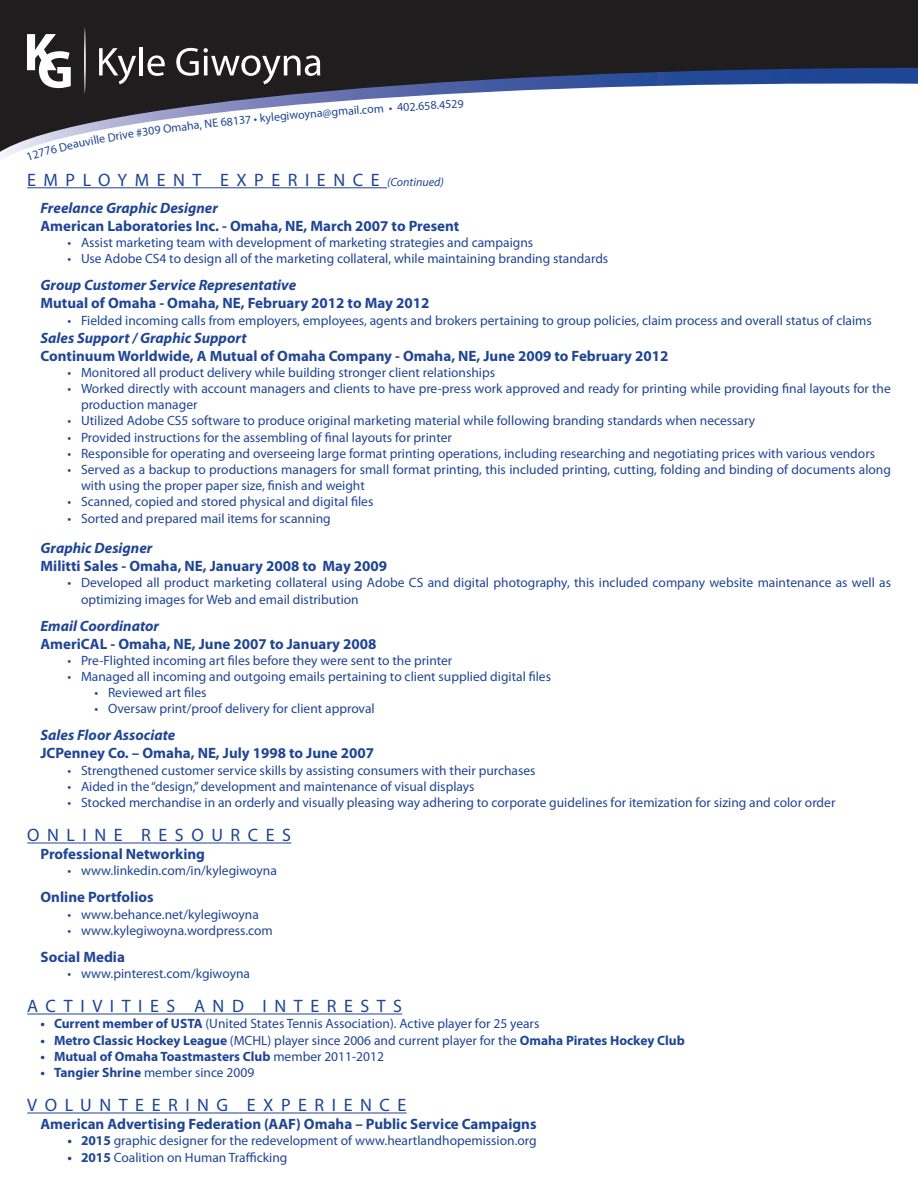
<style>
.page{position:relative;width:918px;height:1188px;background:#fff}
.page>*{position:absolute;margin:0;border:0;box-sizing:border-box;transform-origin:0 0}
.t1{font:18px "Myriad Pro";letter-spacing:.42em;color:#1f4595}
.t2{font:700 15px "Myriad Pro";color:#1f4595}
.t3{font:italic 700 15px "Myriad Pro";color:#1f4595}
.t4{font:13.5px/16.2px "Myriad Pro";color:#1f4595}
.t5{font:700 13.5px "Myriad Pro";color:#1f4595}
.t6{font:12px "Myriad Pro";color:#1f4595}
.s1{font-style:italic;font-size:12px}
.s2{font-weight:700}
.s3{font-weight:400}
</style>
<div class="page">
<svg style="left:0;top:0;width:918px;height:158px;fill:#201d1e"></svg>
<hr style="left:84px;top:27px;width:2px;height:67px;background:#fff;border-radius:50%">
<svg style="left:27px;top:34px;width:44px;height:54px"></svg>
<svg style="left:99px;top:48px;width:37px;height:36px"></svg>
<hr style="left:139px;top:47px;width:4px;height:28px;background:#fff">
<svg style="left:147px;top:55px;width:18px;height:21px"></svg>
<svg style="left:176px;top:48px;width:144px;height:36px"></svg>
<hr style="left:27px;top:187px;width:360px;height:1px;background:#1f4595">
<hr style="left:27px;top:843px;width:264px;height:1px;background:#1f4595">
<hr style="left:27px;top:1014px;width:375px;height:1px;background:#1f4595">
<hr style="left:27px;top:1113px;width:380px;height:1px;background:#1f4595">
<svg style="left:27px;top:132px;width:89px;height:26px"></svg>
<p class="t6" style="left:114px;top:129px;width:28px;rotate:-9deg">rive #</p>
<p class="t6" style="left:141px;top:125px;width:31px;rotate:-8deg">309 O</p>
<p class="t6" style="left:170px;top:121px;width:43px;rotate:-7deg">maha, N</p>
<p class="t6" style="left:212px;top:116px;width:47px;rotate:-6deg">E 68137 •</p>
<p class="t6" style="left:259px;top:111px;width:73px;rotate:-5deg">kylegiwoyna@</p>
<p class="t6" style="left:331px;top:104px;width:88px;rotate:-4deg">gmail.com • 402.</p>
<p class="t6" style="left:418px;top:98px;width:47px;rotate:-3deg">658.4529</p>
<p class="t1" style="left:27px;top:169px;width:418px">EMPLOYMENT EXPERIENCE <span class="s1">(Continued)</span></p>
<p class="t3" style="left:40px;top:198px;width:179px">Freelance Graphic Designer</p>
<p class="t2" style="left:40px;top:216px;width:420px">American Laboratories Inc. - Omaha, NE, March 2007 to Present</p>
<p class="t4" style="left:68px;top:234px;width:467px">• Assist marketing team with development of marketing strategies and campaigns</p>
<p class="t4" style="left:68px;top:251px;width:542px">• Use Adobe CS4 to design all of the marketing collateral, while maintaining branding standards</p>
<p class="t3" style="left:40px;top:276px;width:257px">Group Customer Service Representative</p>
<p class="t2" style="left:40px;top:294px;width:390px">Mutual of Omaha - Omaha, NE, February 2012 to May 2012</p>
<p class="t4" style="left:68px;top:312px;width:806px">• Fielded incoming calls from employers, employees, agents and brokers pertaining to group policies, claim process and overall status of claims</p>
<p class="t3" style="left:40px;top:328px;width:208px">Sales Support / Graphic Support</p>
<p class="t2" style="left:40px;top:346px;width:629px">Continuum Worldwide, A Mutual of Omaha Company - Omaha, NE, June 2009 to February 2012</p>
<p class="t4" style="left:68px;top:364px;width:429px">• Monitored all product delivery while building stronger client relationships</p>
<p class="t4" style="left:81px;top:380px;width:811px;text-indent:-14px">• Worked directly with account managers and clients to have pre-press work approved and ready for printing while providing final layouts for the production manager</p>
<p class="t4" style="left:68px;top:413px;width:689px">• Utilized Adobe CS5 software to produce original marketing material while following branding standards when necessary</p>
<p class="t4" style="left:68px;top:429px;width:386px">• Provided instructions for the assembling of final layouts for printer</p>
<p class="t4" style="left:68px;top:445px;width:809px">• Responsible for operating and overseeing large format printing operations, including researching and negotiating prices with various vendors</p>
<p class="t4" style="left:81px;top:461px;width:812px;text-indent:-14px">• Served as a backup to productions managers for small format printing, this included printing, cutting, folding and binding of documents along with using the proper paper size, finish and weight</p>
<p class="t4" style="left:68px;top:494px;width:307px">• Scanned, copied and stored physical and digital files</p>
<p class="t4" style="left:68px;top:510px;width:265px">• Sorted and prepared mail items for scanning</p>
<p class="t3" style="left:40px;top:538px;width:113px">Graphic Designer</p>
<p class="t2" style="left:40px;top:556px;width:348px">Militti Sales - Omaha, NE, January 2008 to May 2009</p>
<p class="t4" style="left:81px;top:575px;width:812px;text-indent:-14px">• Developed all product marketing collateral using Adobe CS and digital photography, this included company website maintenance as well as optimizing images for Web and email distribution</p>
<p class="t3" style="left:40px;top:616px;width:120px">Email Coordinator</p>
<p class="t2" style="left:40px;top:634px;width:337px">AmeriCAL - Omaha, NE, June 2007 to January 2008</p>
<p class="t4" style="left:68px;top:652px;width:386px">• Pre-Flighted incoming art files before they were sent to the printer</p>
<p class="t4" style="left:68px;top:668px;width:485px">• Managed all incoming and outgoing emails pertaining to client supplied digital files</p>
<p class="t4" style="left:94px;top:684px;width:113px">• Reviewed art files</p>
<p class="t4" style="left:94px;top:701px;width:282px">• Oversaw print/proof delivery for client approval</p>
<p class="t3" style="left:40px;top:726px;width:136px">Sales Floor Associate</p>
<p class="t2" style="left:40px;top:744px;width:335px">JCPenney Co. – Omaha, NE, July 1998 to June 2007</p>
<p class="t4" style="left:68px;top:762px;width:470px">• Strengthened customer service skills by assisting consumers with their purchases</p>
<p class="t4" style="left:68px;top:778px;width:409px">• Aided in the “design,” development and maintenance of visual displays</p>
<p class="t4" style="left:68px;top:794px;width:769px">• Stocked merchandise in an orderly and visually pleasing way adhering to corporate guidelines for itemization for sizing and color order</p>
<p class="t1" style="left:27px;top:824px;width:265px">ONLINE RESOURCES</p>
<p class="t2" style="left:40px;top:844px;width:166px">Professional Networking</p>
<p class="t4" style="left:68px;top:863px;width:211px">• www.linkedin.com/in/kylegiwoyna</p>
<p class="t2" style="left:40px;top:888px;width:115px">Online Portfolios</p>
<p class="t4" style="left:68px;top:906px;width:193px">• www.behance.net/kylegiwoyna</p>
<p class="t4" style="left:68px;top:922px;width:207px">• www.kylegiwoyna.wordpress.com</p>
<p class="t2" style="left:40px;top:947px;width:86px">Social Media</p>
<p class="t4" style="left:68px;top:965px;width:184px">• www.pinterest.com/kgiwoyna</p>
<p class="t1" style="left:27px;top:995px;width:376px">ACTIVITIES AND INTERESTS</p>
<p class="t4" style="left:40px;top:1016px;width:500px"><span class="s2">• Current member of USTA</span> (United States Tennis Association). Active player for 25 years</p>
<p class="t5" style="left:40px;top:1031px;width:646px">• Metro Classic Hockey League <span class="s3">(MCHL) player since 2006 and current player for the</span> Omaha Pirates Hockey Club</p>
<p class="t5" style="left:40px;top:1047px;width:345px">• Mutual of Omaha Toastmasters Club <span class="s3">member 2011-2012</span></p>
<p class="t4" style="left:40px;top:1064px;width:215px"><span class="s2">• Tangier Shrine</span> member since 2009</p>
<p class="t1" style="left:27px;top:1094px;width:381px">VOLUNTEERING EXPERIENCE</p>
<p class="t2" style="left:40px;top:1114px;width:498px">American Advertising Federation (AAF) Omaha – Public Service Campaigns</p>
<p class="t4" style="left:68px;top:1133px;width:471px"><span class="s2">• 2015</span> graphic designer for the redevelopment of www.heartlandhopemission.org</p>
<p class="t4" style="left:68px;top:1149px;width:222px"><span class="s2">• 2015</span> Coalition on Human Trafficking</p>
</div>
